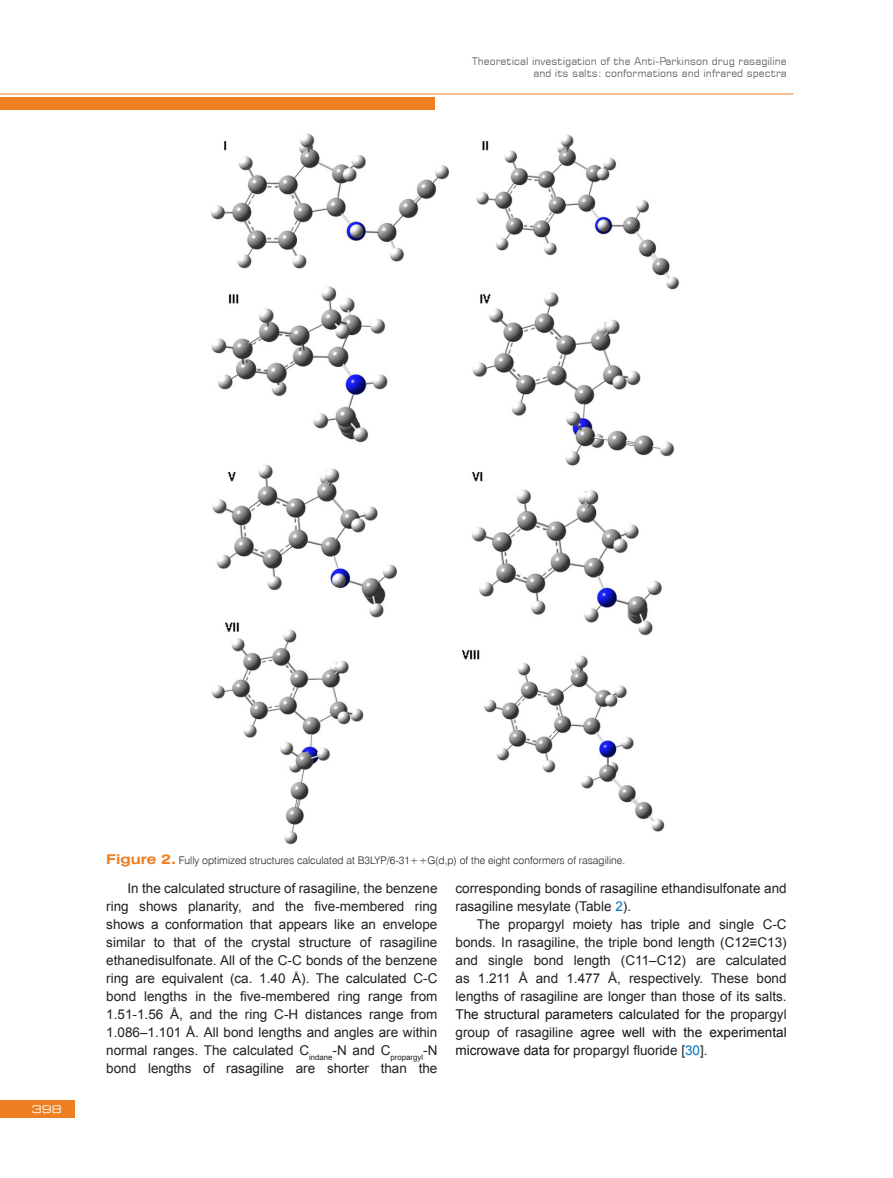
<style>
.page{position:relative;width:893px;height:1178px;background:#fff}
.page>*{position:absolute;margin:0;border:0;box-sizing:border-box;transform-origin:0 0}
.t1{font:13.5px/18px "Arial";color:#231f20;text-align:justify}
.t2{font:10.5px/12.6px "Square 721 EU";color:#6c6d70;text-align:right}
.t3{font:10.5px "Swis 721 Lt EU";color:#231f20}
.t4{font:10.5px "Square 721 Ex EU";color:#fff}
.s1{font-family:"Swis 721 Ex EU";font-weight:700;font-size:13.5px;color:#ee7f22}
.s2{color:#0074be}
.s3{color:#141314}
</style>
<div class="page">
<div style="left:0;top:97px;width:435px;height:12px;background:#ee7f22"></div>
<div style="left:0;top:1100px;width:75px;height:17px;background:#ee7f22"></div>
<hr style="left:0;top:94px;width:794px;height:1px;background:#ee7f22">
<img style="left:211px;top:134px;width:468px;height:711px">
<p class="t2" style="left:472px;top:54px;width:316px">Theoretical investigation of the Anti-Parkinson drug rasagiline and its salts: conformations and infrared spectra</p>
<p class="t4" style="left:32px;top:1102px;width:31px">398</p>
<p class="t3" style="left:106px;top:854px;width:520px"><span class="s1">Figure 2.</span> Fully optimized structures calculated at B3LYP/6-31++G(d,p) of the eight conformers of rasagiline.</p>
<p class="t1" style="left:106px;top:880px;width:333px;text-indent:21px">In the calculated structure of rasagiline, the benzene ring shows planarity, and the five-membered ring shows a conformation that appears like an envelope similar to that of the crystal structure of rasagiline ethanedisulfonate. All of the C-C bonds of the benzene ring are equivalent (ca. 1.40 Å). The calculated C-C bond lengths in the five-membered ring range from 1.51-1.56 Å, and the ring C-H distances range from 1.086–1.101 Å. All bond lengths and angles are within normal ranges. The calculated C<sub>indane</sub>-N and C<sub>propargyl</sub>-N bond lengths of rasagiline are shorter than the</p>
<p class="t1" style="left:455px;top:880px;width:333px">corresponding bonds of rasagiline ethandisulfonate and rasagiline mesylate (Table <span class="s2">2</span>).</p>
<p class="t1" style="left:455px;top:916px;width:333px;text-indent:21px">The propargyl moiety has triple and single C-C bonds. In rasagiline, the triple bond length (C12≡C13) and single bond length (C11–C12) are calculated as 1.211 Å and 1.477 Å, respectively. These bond lengths of rasagiline are longer than those of its salts.<br><span class="s3">The structural parameters calculated for the</span> propargyl group of rasagiline <span class="s3">agree well with the experimental microwave data for</span> propargyl fluoride [<span class="s2">30</span>].</p>
</div>
